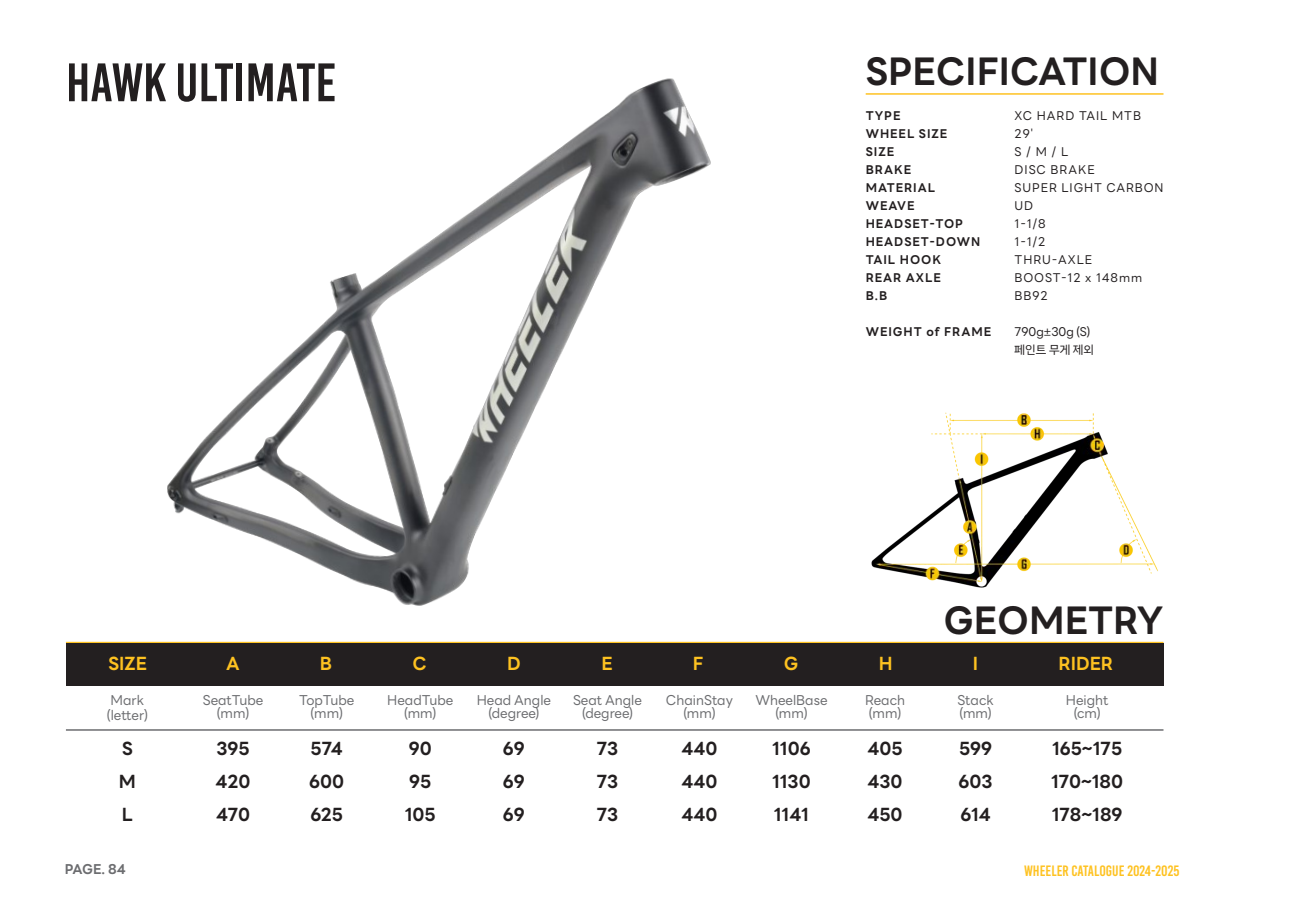
<style>
.page{position:relative;width:1289px;height:919px;background:#fff}
.page>*{position:absolute;margin:0;border:0;box-sizing:border-box;transform-origin:0 0}
.t1{font:54px "Bebas Kai";color:#231f20}
.t2{font:700 37.5px "LINE Seed Sans KR";color:#231f20}
.t3{font:700 18px "LINE Seed Sans KR";color:#231f20}
.t4{font:700 18px "LINE Seed Sans KR";color:#fec221}
.t5{font:15px "Bebas Kai";color:#fec221}
.t6{font:13.5px "LINE Seed Sans KR";color:#6c6d70}
.t7{font:700 13.5px "LINE Seed Sans KR";letter-spacing:-.02em;color:#6c6d70}
.t8{font:12px "LINE Seed Sans KR";letter-spacing:.08em;color:#231f20}
.t9{font:700 12px "LINE Seed Sans KR";letter-spacing:.08em;color:#231f20}
</style>
<div class="page">
<img style="left:167px;top:78px;width:544px;height:528px">
<hr style="left:66px;top:641px;width:1097px;height:2px;background:#fec221">
<hr style="left:865px;top:93px;width:298px;height:2px;background:#fec221">
<img style="left:871px;top:412px;width:287px;height:176px">
<div style="left:66px;top:643px;width:1097px;height:42px;background:#231f20"></div>
<hr style="left:66px;top:729px;width:1097px;height:1px;background:#6c6d70">
<p class="t1" style="left:66px;top:53px;width:272px">hawk ULTIMATE</p>
<p class="t2" style="left:865px;top:54px;width:295px">SPECIFICATION</p>
<p class="t9" style="left:865px;top:110px;width:36px">TYPE</p>
<p class="t9" style="left:865px;top:128px;width:83px">WHEEL SIZE</p>
<p class="t9" style="left:865px;top:146px;width:30px">SIZE</p>
<p class="t9" style="left:865px;top:164px;width:47px">BRAKE</p>
<p class="t9" style="left:865px;top:182px;width:71px">MATERIAL</p>
<p class="t9" style="left:865px;top:200px;width:50px">WEAVE</p>
<p class="t9" style="left:865px;top:218px;width:99px">HEADSET-TOP</p>
<p class="t9" style="left:865px;top:236px;width:116px">HEADSET-DOWN</p>
<p class="t9" style="left:865px;top:254px;width:77px">TAIL HOOK</p>
<p class="t9" style="left:865px;top:272px;width:77px">REAR AXLE</p>
<p class="t9" style="left:865px;top:290px;width:23px">B.B</p>
<p class="t9" style="left:865px;top:326px;width:127px">WEIGHT of FRAME</p>
<p class="t8" style="left:1014px;top:110px;width:128px">XC HARD TAIL MTB</p>
<p class="t8" style="left:1014px;top:128px;width:20px">29'</p>
<p class="t8" style="left:1014px;top:146px;width:55px">S / M / L</p>
<p class="t8" style="left:1014px;top:164px;width:82px">DISC BRAKE</p>
<p class="t8" style="left:1014px;top:182px;width:150px">SUPER LIGHT CARBON</p>
<p class="t8" style="left:1014px;top:200px;width:20px">UD</p>
<p class="t8" style="left:1014px;top:218px;width:33px">1-1/8</p>
<p class="t8" style="left:1014px;top:236px;width:32px">1-1/2</p>
<p class="t8" style="left:1014px;top:254px;width:79px">THRU-AXLE</p>
<p class="t8" style="left:1014px;top:272px;width:129px">BOOST-12 x 148mm</p>
<p class="t8" style="left:1014px;top:290px;width:35px">BB92</p>
<p class="t8" style="left:1014px;top:326px;width:77px">790g±30g (S)</p>
<p class="t8" style="left:1014px;top:344px;width:81px">페인트 무게 제외</p>
<p class="t2" style="left:943px;top:602px;width:221px">GEOMETRY</p>
<p class="t4" style="left:108px;top:655px;width:40px">SIZE</p>
<p class="t4" style="left:226px;top:655px;width:15px">A</p>
<p class="t4" style="left:320px;top:655px;width:14px">B</p>
<p class="t4" style="left:412px;top:655px;width:16px">C</p>
<p class="t4" style="left:507px;top:655px;width:15px">D</p>
<p class="t4" style="left:601px;top:655px;width:13px">E</p>
<p class="t4" style="left:693px;top:655px;width:12px">F</p>
<p class="t4" style="left:783px;top:655px;width:16px">G</p>
<p class="t4" style="left:878px;top:655px;width:15px">H</p>
<p class="t4" style="left:972px;top:655px;width:7px">I</p>
<p class="t4" style="left:1058px;top:655px;width:56px">RIDER</p>
<p class="t6" style="left:111px;top:693px;width:35px">Mark</p>
<p class="t6" style="left:107px;top:709px;width:42px">(letter)</p>
<p class="t3" style="left:122px;top:739px;width:12px">S</p>
<p class="t3" style="left:119px;top:772px;width:19px">M</p>
<p class="t3" style="left:122px;top:805px;width:13px">L</p>
<p class="t6" style="left:203px;top:693px;width:62px">SeatTube</p>
<p class="t6" style="left:217px;top:706px;width:34px">(mm)</p>
<p class="t3" style="left:216px;top:739px;width:35px">395</p>
<p class="t3" style="left:216px;top:772px;width:37px">420</p>
<p class="t3" style="left:216px;top:805px;width:36px">470</p>
<p class="t6" style="left:299px;top:693px;width:57px">TopTube</p>
<p class="t6" style="left:310px;top:706px;width:34px">(mm)</p>
<p class="t3" style="left:310px;top:739px;width:34px">574</p>
<p class="t3" style="left:309px;top:772px;width:37px">600</p>
<p class="t3" style="left:310px;top:805px;width:34px">625</p>
<p class="t6" style="left:387px;top:693px;width:67px">HeadTube</p>
<p class="t6" style="left:404px;top:706px;width:34px">(mm)</p>
<p class="t3" style="left:409px;top:739px;width:24px">90</p>
<p class="t3" style="left:409px;top:772px;width:24px">95</p>
<p class="t3" style="left:405px;top:805px;width:32px">105</p>
<p class="t6" style="left:477px;top:693px;width:76px">Head Angle</p>
<p class="t6" style="left:488px;top:706px;width:52px">(degree)</p>
<p class="t3" style="left:503px;top:739px;width:23px">69</p>
<p class="t3" style="left:503px;top:772px;width:23px">69</p>
<p class="t3" style="left:503px;top:805px;width:23px">69</p>
<p class="t6" style="left:573px;top:693px;width:70px">Seat Angle</p>
<p class="t6" style="left:582px;top:706px;width:52px">(degree)</p>
<p class="t3" style="left:596px;top:739px;width:23px">73</p>
<p class="t3" style="left:596px;top:772px;width:23px">73</p>
<p class="t3" style="left:596px;top:805px;width:23px">73</p>
<p class="t6" style="left:666px;top:693px;width:69px">ChainStay</p>
<p class="t6" style="left:683px;top:706px;width:34px">(mm)</p>
<p class="t3" style="left:681px;top:739px;width:37px">440</p>
<p class="t3" style="left:681px;top:772px;width:37px">440</p>
<p class="t3" style="left:681px;top:805px;width:37px">440</p>
<p class="t6" style="left:755px;top:693px;width:74px">WheelBase</p>
<p class="t6" style="left:775px;top:706px;width:34px">(mm)</p>
<p class="t3" style="left:772px;top:739px;width:40px">1106</p>
<p class="t3" style="left:772px;top:772px;width:40px">1130</p>
<p class="t3" style="left:774px;top:805px;width:37px">1141</p>
<p class="t6" style="left:865px;top:693px;width:42px">Reach</p>
<p class="t6" style="left:869px;top:706px;width:34px">(mm)</p>
<p class="t3" style="left:867px;top:739px;width:37px">405</p>
<p class="t3" style="left:867px;top:772px;width:37px">430</p>
<p class="t3" style="left:867px;top:805px;width:37px">450</p>
<p class="t6" style="left:957px;top:693px;width:38px">Stack</p>
<p class="t6" style="left:959px;top:706px;width:34px">(mm)</p>
<p class="t3" style="left:959px;top:739px;width:35px">599</p>
<p class="t3" style="left:958px;top:772px;width:36px">603</p>
<p class="t3" style="left:960px;top:805px;width:32px">614</p>
<p class="t6" style="left:1065px;top:693px;width:44px">Height</p>
<p class="t6" style="left:1073px;top:706px;width:28px">(cm)</p>
<p class="t3" style="left:1052px;top:739px;width:71px">165~175</p>
<p class="t3" style="left:1050px;top:772px;width:74px">170~180</p>
<p class="t3" style="left:1051px;top:805px;width:72px">178~189</p>
<p class="t7" style="left:65px;top:863px;width:62px">PAGE. 84</p>
<p class="t5" style="left:1024px;top:863px;width:157px">WHEELER CATALOGUE 2024-2025</p>
</div>
